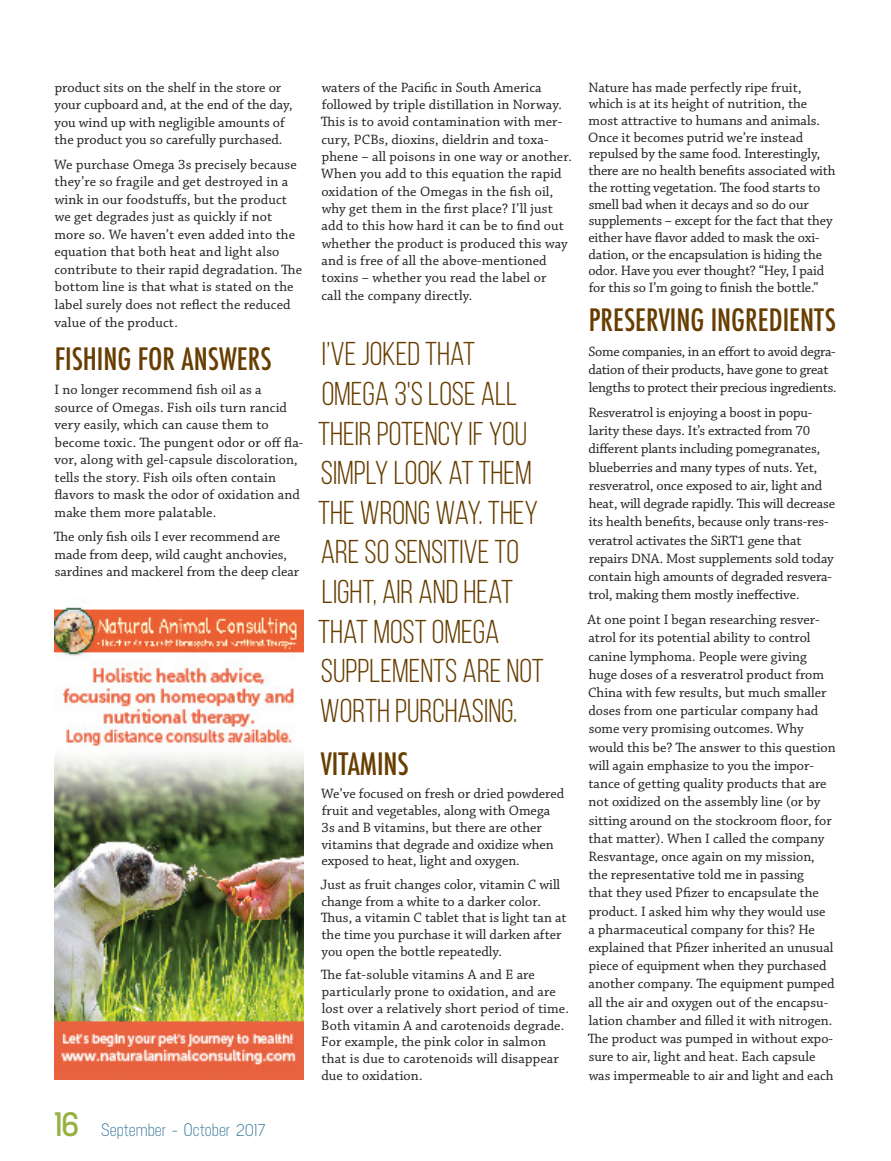
<style>
.page{position:relative;width:891px;height:1161px;background:#fff}
.page>*{position:absolute;margin:0;border:0;box-sizing:border-box;transform-origin:0 0}
.t1{font:33px/39.6px "Bebas Neue";color:#673d00}
.t2{font:500 condensed 30px "Futura";color:#673d00}
.t3{font:18px "Neusa";color:#34759a}
.t4{font:14.25px/18.1px "Chaparral Pro";color:#231f20}
.t5{font:14.25px/18.1px "Chaparral Pro";letter-spacing:-.02em;color:#231f20}
.s1{font-weight:600;font-size:36px;color:#97b141}
</style>
<div class="page">
<img style="left:55px;top:607px;width:248px;height:473px">
<p class="t4" style="left:55px;top:79px;width:240px;line-height:17.5px">product sits on the shelf in the store or your cupboard and, at the end of the day, you wind up with negligible amounts of the product you so carefully purchased.</p>
<p class="t4" style="left:54px;top:156px;width:250px;line-height:17.5px">We purchase Omega 3s precisely because they’re so fragile and get destroyed in a wink in our foodstuffs, but the product we get degrades just as quickly if not more so. We haven’t even added into the equation that both heat and light also contribute to their rapid degradation. The bottom line is that what is stated on the label surely does not reflect the reduced value of the product.</p>
<p class="t2" style="left:55px;top:339px;width:219px">FISHING FOR ANSWERS</p>
<p class="t4" style="left:54px;top:381px;width:251px;line-height:17.5px">I no longer recommend fish oil as a source of Omegas. Fish oils turn rancid very easily, which can cause them to become toxic. The pungent odor or off fla&shy;vor, along with gel-capsule discoloration, tells the story. Fish oils often contain flavors to mask the odor of oxidation and make them more palatable.</p>
<p class="t4" style="left:54px;top:529px;width:247px;line-height:17.5px">The only fish oils I ever recommend are made from deep, wild caught anchovies, sardines and mackerel from the deep clear</p>
<p class="t3" style="left:54px;top:1120px;width:213px"><span class="s1">16</span> September - October 2017</p>
<p class="t4" style="left:321px;top:79px;width:253px;line-height:17.4px">waters of the Pacific in South America followed by triple distillation in Norway.<br>This is to avoid contamination with mer&shy;cury, PCBs, dioxins, dieldrin and toxa&shy;phene – all poisons in one way or another.<br>When you add to this equation the rapid oxidation of the Omegas in the fish oil, why get them in the first place? I’ll just add to this how hard it can be to find out whether the product is produced this way and is free of all the above-mentioned toxins – whether you read the label or<br>call the company directly.</p>
<p class="t1" style="left:318px;top:334px;width:227px">I’VE JOKED THAT<br>OMEGA 3'S LOSE ALL<br>THEIR POTENCY IF YOU<br>SIMPLY LOOK AT THEM<br>THE WRONG WAY. THEY<br>ARE SO SENSITIVE TO<br>LIGHT, AIR AND HEAT<br>THAT MOST OMEGA<br>SUPPLEMENTS ARE NOT<br>WORTH PURCHASING.</p>
<p class="t2" style="left:321px;top:745px;width:90px">VITAMINS</p>
<p class="t4" style="left:321px;top:786px;width:245px;line-height:16.8px">We’ve focused on fresh or dried powdered fruit and vegetables, along with Omega 3s and B vitamins, but there are other vitamins that degrade and oxidize when exposed to heat, light and oxygen.</p>
<p class="t4" style="left:321px;top:877px;width:248px;line-height:16.8px">Just as fruit changes color, vitamin C will change from a white to a darker color.<br>Thus, a vitamin C tablet that is light tan at the time you purchase it will darken after you open the bottle repeatedly.</p>
<p class="t4" style="left:321px;top:967px;width:250px;line-height:16.8px">The fat-soluble vitamins A and E are particularly prone to oxidation, and are lost over a relatively short period of time.<br>Both vitamin A and carotenoids degrade.<br>For example, the pink color in salmon that is due to carotenoids will disappear due to oxidation.</p>
<p class="t4" style="left:588px;top:79px;width:249px;line-height:16.6px">Nature has made perfectly ripe fruit, which is at its height of nutrition, the most attractive to humans and animals.<br>Once it becomes putrid we’re instead repulsed by the same food. Interestingly, there are no health benefits associated with the rotting vegetation. The food starts to smell bad when it decays and so do our supplements – except for the fact that they either have flavor added to mask the oxi&shy;dation, or the encapsulation is hiding the odor. Have you ever thought? “Hey, I paid for this so I’m going to finish the bottle.”</p>
<p class="t2" style="left:589px;top:300px;width:249px">PRESERVING INGREDIENTS</p>
<p class="t5" style="left:588px;top:343px;width:250px">Some companies, in an effort to avoid degra&shy;dation of their products, have gone to great lengths to protect their precious ingredients.</p>
<p class="t4" style="left:588px;top:404px;width:248px">Resveratrol is enjoying a boost in popu&shy;larity these days. It’s extracted from 70 different plants including pomegranates, blueberries and many types of nuts. Yet, resveratrol, once exposed to air, light and heat, will degrade rapidly. This will decrease its health benefits, because only trans-res&shy;veratrol activates the SiRT1 gene that repairs DNA. Most supplements sold today contain high amounts of degraded resvera&shy;trol, making them mostly ineffective.</p>
<p class="t4" style="left:588px;top:611px;width:250px">At one point I began researching resver&shy;atrol for its potential ability to control canine lymphoma. People were giving huge doses of a resveratrol product from China with few results, but much smaller doses from one particular company had some very promising outcomes. Why would this be? The answer to this question will again emphasize to you the impor&shy;tance of getting quality products that are not oxidized on the assembly line (or by sitting around on the stockroom floor, for that matter). When I called the company Resvantage, once again on my mission, the representative told me in passing<br>that they used Pfizer to encapsulate the product. I asked him why they would use<br>a pharmaceutical company for this? He explained that Pfizer inherited an unusual piece of equipment when they purchased another company. The equipment pumped all the air and oxygen out of the encapsu&shy;lation chamber and filled it with nitrogen.<br>The product was pumped in without expo&shy;sure to air, light and heat. Each capsule was impermeable to air and light and each</p>
</div>
